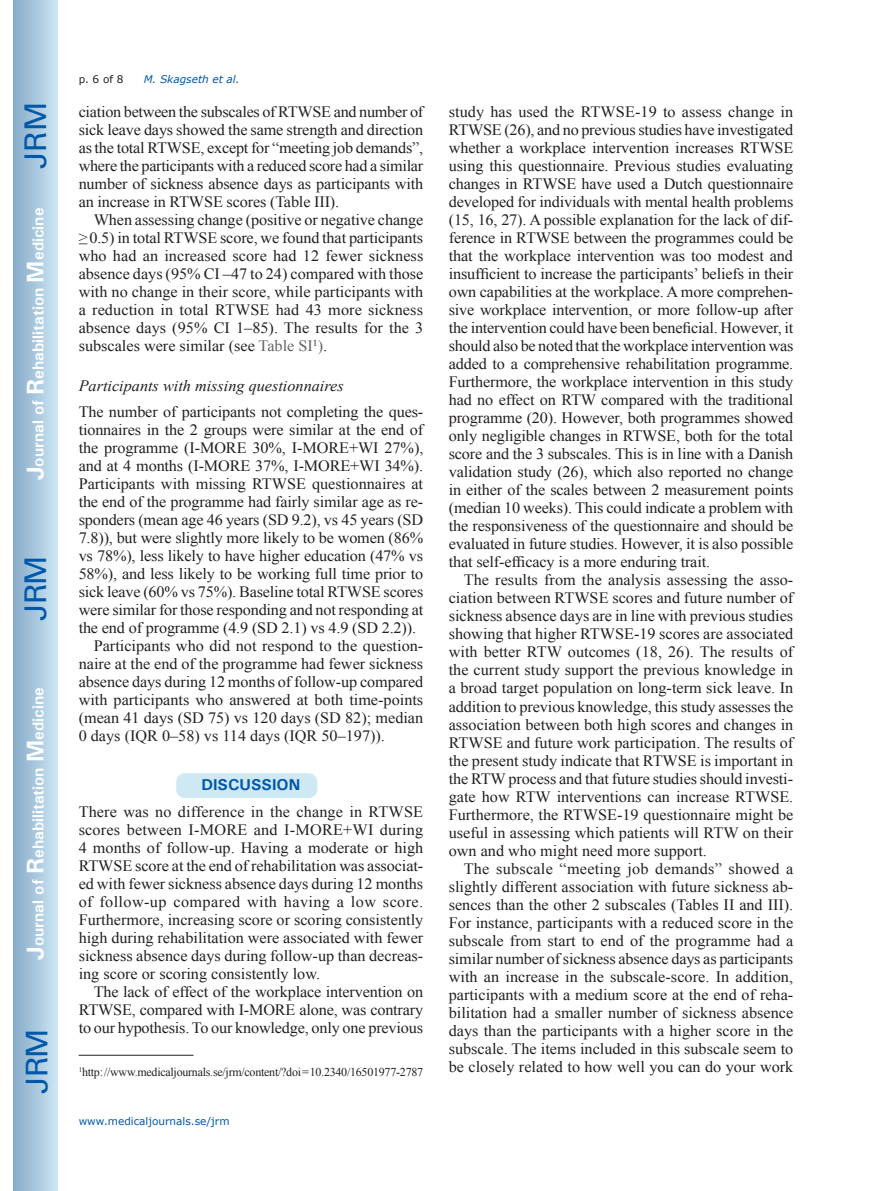
<style>
.page{position:relative;width:872px;height:1191px;background:#fff}
.page>*{position:absolute;margin:0;border:0;box-sizing:border-box;transform-origin:0 0}
.t1{font:30px "Univers";letter-spacing:-.03em;color:#0157a8}
.t2{font:15.75px/18px "Times New Roman";letter-spacing:-.01em;color:#231f20;text-align:justify}
.t3{font:700 15.75px "Univers";color:#fff}
.t4{font:italic 15.75px "Times New Roman";color:#231f20}
.t5{font:700 15.75px "Univers";color:#0157a8}
.t6{font:12px "Times New Roman";letter-spacing:-.02em;color:#231f20}
.t7{font:10.5px "Verdana";color:#0157a8}
.t8{font:italic 10.5px "Verdana";color:#0157a8}
.t9{font:10.5px "Verdana";color:#231f20}
.t10{font:7.05px "Times New Roman";color:#231f20}
.s1{font-size:24px}
.s2{color:#636366}
</style>
<div class="page">
<div style="left:14px;top:0;width:43px;height:1191px;background:linear-gradient(to right,#88acca,#cbe5f2)"></div>
<div style="left:175px;top:772px;width:143px;height:27px;background:#cee8f4;border-radius:10px"></div>
<div style="left:175px;top:771px;width:144px;height:28px;border:2px solid #fff;border-radius:10px"></div>
<hr style="left:79px;top:1054px;width:114px;height:1px;background:#231f20">
<h1 class="t1" style="left:18px;top:169px;width:68px;rotate:-90deg">JRM</h1>
<p class="t3" style="left:28px;top:480px;width:274px;rotate:-90deg"><span class="s1">J</span>ournal of <span class="s1">R</span>ehabilitation <span class="s1">M</span>edicine</p>
<h1 class="t1" style="left:18px;top:620px;width:67px;rotate:-90deg">JRM</h1>
<p class="t3" style="left:28px;top:959px;width:274px;rotate:-90deg"><span class="s1">J</span>ournal of <span class="s1">R</span>ehabilitation <span class="s1">M</span>edicine</p>
<h1 class="t1" style="left:19px;top:1093px;width:67px;rotate:-90deg">JRM</h1>
<p class="t9" style="left:79px;top:72px;width:46px">p. 6 of 8</p>
<p class="t8" style="left:144px;top:72px;width:97px">M. Skagseth et al.</p>
<p class="t2" style="left:79px;top:103px;width:346px">ciation between the subscales of RTWSE and number of sick leave days showed the same strength and direction as the total RTWSE, except for “meeting job demands”, where the participants with a reduced score had a similar number of sickness absence days as participants with an increase in RTWSE scores (Table III).</p>
<p class="t2" style="left:79px;top:211px;width:346px;text-indent:15px">When assessing change (positive or negative change ≥0.5) in total RTWSE score, we found that participants who had an increased score had 12 fewer sickness absence days (95% CI –47 to 24) compared with those with no change in their score, while participants with a reduction in total RTWSE had 43 more sickness absence days (95% CI 1–85). The results for the 3 subscales were similar (see <span class="s2">Table SI</span><sup>1</sup><span class="s2">)</span>.</p>
<p class="t4" style="left:79px;top:375px;width:266px">Participants with missing questionnaires</p>
<p class="t2" style="left:79px;top:402px;width:346px">The number of participants not completing the ques-</p>
<p class="t2" style="left:79px;top:420px;width:346px">tionnaires in the 2 groups were similar at the end of</p>
<p class="t2" style="left:79px;top:438px;width:346px">the programme (I-MORE 30%, I-MORE+WI 27%),</p>
<p class="t2" style="left:79px;top:456px;width:346px">and at 4 months (I-MORE 37%, I-MORE+WI 34%).</p>
<p class="t2" style="left:79px;top:474px;width:346px">Participants with missing RTWSE questionnaires at</p>
<p class="t2" style="left:79px;top:492px;width:346px">the end of the programme had fairly similar age as re-</p>
<p class="t2" style="left:79px;top:510px;width:346px">sponders (mean age 46 years (SD 9.2), vs 45 years (SD</p>
<p class="t2" style="left:79px;top:528px;width:346px">7.8)), but were slightly more likely to be women (86%</p>
<p class="t2" style="left:79px;top:546px;width:346px">vs 78%), less likely to have higher education (47% vs</p>
<p class="t2" style="left:79px;top:564px;width:346px">58%), and less likely to be working full time prior to</p>
<p class="t2" style="left:79px;top:582px;width:346px">sick leave (60% vs 75%). Baseline total RTWSE scores</p>
<p class="t2" style="left:79px;top:600px;width:346px">were similar for those responding and not responding at</p>
<p class="t2" style="left:79px;top:618px;width:339px">the end of programme (4.9 (SD 2.1) vs 4.9 (SD 2.2)).</p>
<p class="t2" style="left:94px;top:636px;width:330px">Participants who did not respond to the question-</p>
<p class="t2" style="left:79px;top:654px;width:346px">naire at the end of the programme had fewer sickness</p>
<p class="t2" style="left:79px;top:672px;width:346px">absence days during 12 months of follow-up compared</p>
<p class="t2" style="left:79px;top:690px;width:346px">with participants who answered at both time-points</p>
<p class="t2" style="left:79px;top:708px;width:346px">(mean 41 days (SD 75) vs 120 days (SD 82); median</p>
<p class="t2" style="left:79px;top:726px;width:308px">0 days (IQR 0–58) vs 114 days (IQR 50–197)).</p>
<p class="t5" style="left:201px;top:774px;width:100px">DISCUSSION</p>
<p class="t2" style="left:79px;top:802px;width:346px">There was no difference in the change in RTWSE scores between I-MORE and I-MORE+WI during 4 months of follow-up. Having a moderate or high RTWSE score at the end of rehabilitation was associat&shy;ed with fewer sickness absence days during 12 months of follow-up compared with having a low score.<br>Furthermore, increasing score or scoring consistently high during rehabilitation were associated with fewer sickness absence days during follow-up than decreas&shy;ing score or scoring consistently low.</p>
<p class="t2" style="left:79px;top:982px;width:346px;text-indent:15px">The lack of effect of the workplace intervention on RTWSE, compared with I-MORE alone, was contrary to our hypothesis. To our knowledge, only one previous</p>
<p class="t2" style="left:449px;top:103px;width:346px">study has used the RTWSE-19 to assess change in RTWSE (26), and no previous studies have investigated whether a workplace intervention increases RTWSE using this questionnaire. Previous studies evaluating changes in RTWSE have used a Dutch questionnaire developed for individuals with mental health problems (15, 16, 27). A possible explanation for the lack of dif&shy;ference in RTWSE between the programmes could be that the workplace intervention was too modest and insufficient to increase the participants’ beliefs in their own capabilities at the workplace. A more comprehen&shy;sive workplace intervention, or more follow-up after the intervention could have been beneficial. However, it should also be noted that the workplace intervention was added to a comprehensive rehabilitation programme.<br>Furthermore, the workplace intervention in this study had no effect on RTW compared with the traditional programme (20). However, both programmes showed only negligible changes in RTWSE, both for the total score and the 3 subscales. This is in line with a Danish validation study (26), which also reported no change in either of the scales between 2 measurement points (median 10 weeks). This could indicate a problem with the responsiveness of the questionnaire and should be evaluated in future studies. However, it is also possible that self-efficacy is a more enduring trait.</p>
<p class="t2" style="left:449px;top:571px;width:346px;text-indent:15px">The results from the analysis assessing the asso&shy;ciation between RTWSE scores and future number of sickness absence days are in line with previous studies showing that higher RTWSE-19 scores are associated with better RTW outcomes (18, 26). The results of the current study support the previous knowledge in a broad target population on long-term sick leave. In addition to previous knowledge, this study assesses the association between both high scores and changes in RTWSE and future work participation. The results of the present study indicate that RTWSE is important in the RTW process and that future studies should investi&shy;gate how RTW interventions can increase RTWSE.<br>Furthermore, the RTWSE-19 questionnaire might be useful in assessing which patients will RTW on their own and who might need more support.</p>
<p class="t2" style="left:449px;top:859px;width:346px;text-indent:15px">The subscale “meeting job demands” showed a slightly different association with future sickness ab&shy;sences than the other 2 subscales (Tables II and III).<br>For instance, participants with a reduced score in the subscale from start to end of the programme had a similar number of sickness absence days as participants with an increase in the subscale-score. In addition, participants with a medium score at the end of reha&shy;bilitation had a smaller number of sickness absence days than the participants with a higher score in the subscale. The items included in this subscale seem to</p>
<p class="t10" style="left:79px;top:1064px;width:5px">1</p>
<p class="t2" style="left:449px;top:1057px;width:346px">be closely related to how well you can do your work</p>
<p class="t6" style="left:82px;top:1063px;width:343px">http: //www.medicaljournals.se/jrm/content/?doi=10.2340/16501977-2787</p>
<p class="t7" style="left:79px;top:1114px;width:152px">www.medicaljournals.se/jrm</p>
</div>
